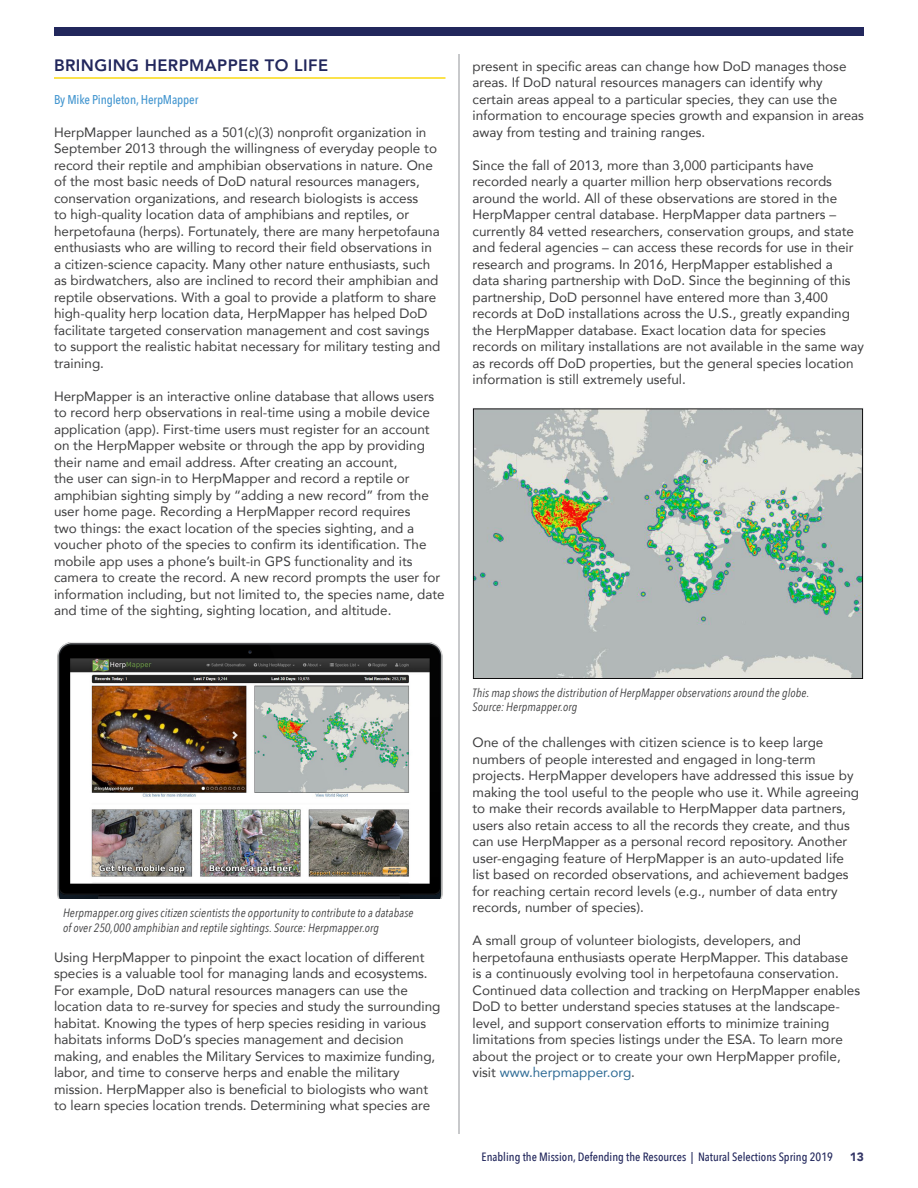
<style>
.page{position:relative;width:918px;height:1188px;background:#fff}
.page>*{position:absolute;margin:0;border:0;box-sizing:border-box;transform-origin:0 0}
._01_Heading{font:800 16.5px "Avenir";letter-spacing:.025em;color:#22275c}
._03_Body{font:13.5px/16.5px "Avenir";color:#3e3e3f}
._03_Body-2{font:500 12.75px "Avenir Next Condensed";letter-spacing:-.01em;color:#4597d0}
._07_Caption{font:italic 12px/14.4px "Avenir Next Condensed";letter-spacing:.01em;color:#3e3e3f}
.t1{font:500 12px "Avenir Next Condensed";color:#22275c}
.t2{font:900 12px "Avenir";color:#333566}
.s1{color:#2e6b95}
</style>
<div class="page">
<div style="left:54px;top:27px;width:810px;height:9px;background:#22275c"></div>
<hr style="left:54px;top:77px;width:392px;height:2px;background:#fad910">
<img style="left:57px;top:642px;width:386px;height:257px">
<img style="left:472px;top:408px;width:392px;height:270px">
<hr style="left:459px;top:54px;width:1px;height:1080px;background:#939598">
<p class="_01_Heading" style="left:54px;top:50px;width:276px">BRINGING HERPMAPPER TO LIFE</p>
<p class="_03_Body-2" style="left:54px;top:91px;width:146px">By Mike Pingleton, HerpMapper</p>
<p class="_03_Body" style="left:54px;top:123px;width:388px">HerpMapper launched as a 501(c)(3) nonprofit organization in September 2013 through the willingness of everyday people to record their reptile and amphibian observations in nature. One of the most basic needs of DoD natural resources managers, conservation organizations, and research biologists is access<br>to high-quality location data of amphibians and reptiles, or herpetofauna (herps). Fortunately, there are many herpetofauna enthusiasts who are willing to record their field observations in a citizen-science capacity. Many other nature enthusiasts, such as birdwatchers, also are inclined to record their amphibian and reptile observations. With a goal to provide a platform to share high-quality herp location data, HerpMapper has helped DoD facilitate targeted conservation management and cost savings to support the realistic habitat necessary for military testing and training.</p>
<p class="_03_Body" style="left:54px;top:387px;width:392px">HerpMapper is an interactive online database that allows users to record herp observations in real-time using a mobile device application (app). First-time users must register for an account on the HerpMapper website or through the app by providing their name and email address. After creating an account,<br>the user can sign-in to HerpMapper and record a reptile or amphibian sighting simply by “adding a new record” from the user home page. Recording a HerpMapper record requires<br>two things: the exact location of the species sighting, and a voucher photo of the species to confirm its identification. The mobile app uses a phone’s built-in GPS functionality and its camera to create the record. A new record prompts the user for information including, but not limited to, the species name, date and time of the sighting, sighting location, and altitude.</p>
<p class="_07_Caption" style="left:63px;top:906px;width:352px">Herpmapper.org gives citizen scientists the opportunity to contribute to a database of over 250,000 amphibian and reptile sightings. Source: Herpmapper.org</p>
<p class="_03_Body" style="left:54px;top:948px;width:388px">Using HerpMapper to pinpoint the exact location of different species is a valuable tool for managing lands and ecosystems.<br>For example, DoD natural resources managers can use the location data to re-survey for species and study the surrounding habitat. Knowing the types of herp species residing in various habitats informs DoD’s species management and decision making, and enables the Military Services to maximize funding, labor, and time to conserve herps and enable the military mission. HerpMapper also is beneficial to biologists who want to learn species location trends. Determining what species are</p>
<p class="_03_Body" style="left:472px;top:57px;width:393px">present in specific areas can change how DoD manages those areas. If DoD natural resources managers can identify why certain areas appeal to a particular species, they can use the information to encourage species growth and expansion in areas away from testing and training ranges.</p>
<p class="_03_Body" style="left:472px;top:156px;width:393px">Since the fall of 2013, more than 3,000 participants have recorded nearly a quarter million herp observations records around the world. All of these observations are stored in the HerpMapper central database. HerpMapper data partners – currently 84 vetted researchers, conservation groups, and state and federal agencies – can access these records for use in their research and programs. In 2016, HerpMapper established a<br>data sharing partnership with DoD. Since the beginning of this partnership, DoD personnel have entered more than 3,400 records at DoD installations across the U.S., greatly expanding the HerpMapper database. Exact location data for species records on military installations are not available in the same way as records off DoD properties, but the general species location information is still extremely useful.</p>
<p class="_07_Caption" style="left:472px;top:686px;width:338px">This map shows the distribution of HerpMapper observations around the globe.</p>
<p class="_07_Caption" style="left:472px;top:700px;width:106px">Source: Herpmapper.org</p>
<p class="_03_Body" style="left:472px;top:734px;width:388px">One of the challenges with citizen science is to keep large numbers of people interested and engaged in long-term projects. HerpMapper developers have addressed this issue by making the tool useful to the people who use it. While agreeing to make their records available to HerpMapper data partners, users also retain access to all the records they create, and thus can use HerpMapper as a personal record repository. Another user-engaging feature of HerpMapper is an auto-updated life list based on recorded observations, and achievement badges for reaching certain record levels (e.g., number of data entry records, number of species).</p>
<p class="_03_Body" style="left:472px;top:932px;width:389px">A small group of volunteer biologists, developers, and herpetofauna enthusiasts operate HerpMapper. This database is a continuously evolving tool in herpetofauna conservation.<br>Continued data collection and tracking on HerpMapper enables DoD to better understand species statuses at the landscape&shy;level, and support conservation efforts to minimize training limitations from species listings under the ESA. To learn more about the project or to create your own HerpMapper profile, visit <span class="s1">www.herpmapper.org</span>.</p>
<p class="t1" style="left:482px;top:1150px;width:353px">Enabling the Mission, Defending the Resources | Natural Selections Spring 2019</p>
<p class="t2" style="left:850px;top:1147px;width:16px">13</p>
</div>
